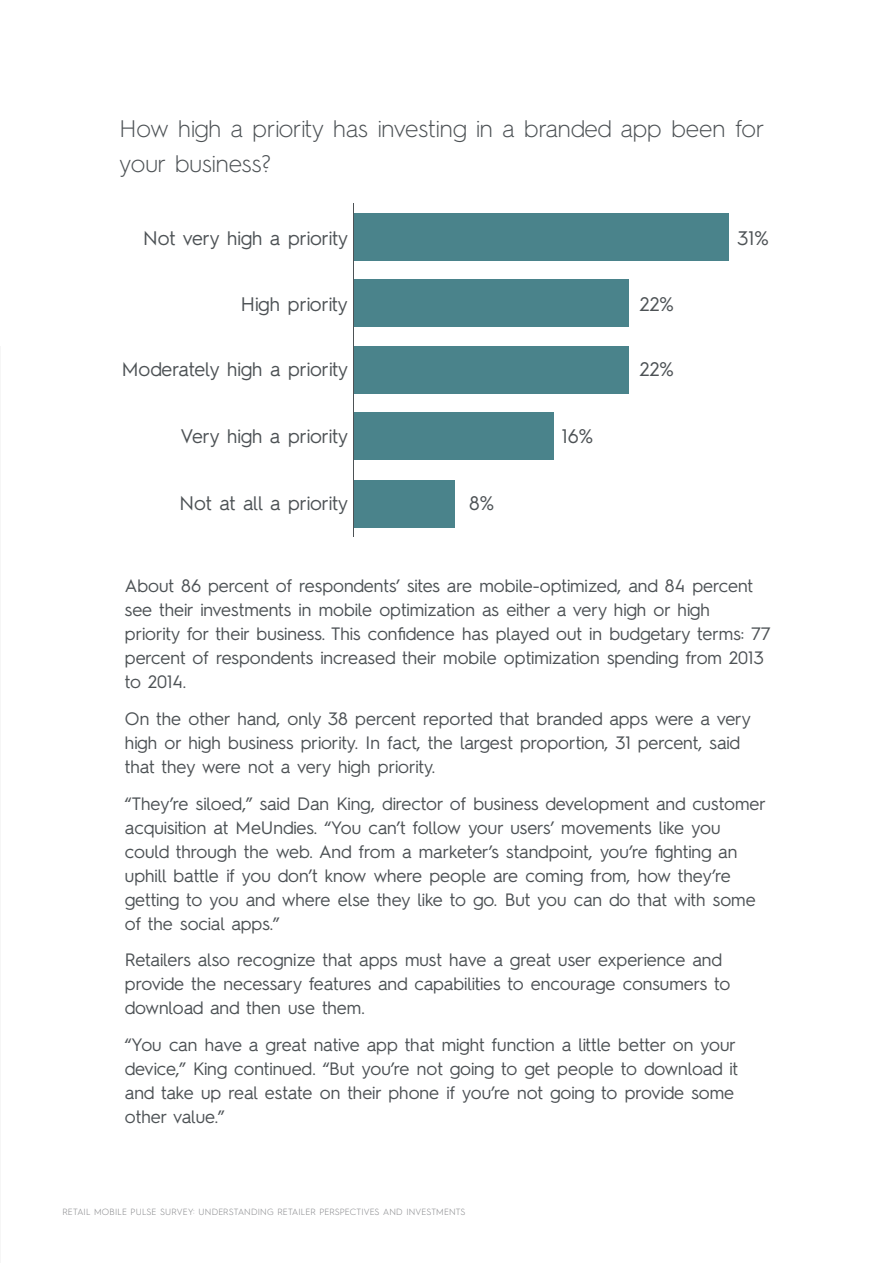
<style>
.page{position:relative;width:893px;height:1263px;background:#fff}
.page>*{position:absolute;margin:0;border:0;box-sizing:border-box;transform-origin:0 0}
.t1{font:300 24px/34.5px "Hurme Geometric Sans 2";color:#4d5255}
.t2{font:19.65px "Hurme Geometric Sans 2";color:#4d5255}
.t3{font:18px/24px "Hurme Geometric Sans 2";color:#4d5255}
.t4{font:300 9px "Hurme Geometric Sans 2";letter-spacing:.015em;color:#848588}
</style>
<div class="page">
<hr style="left:0;top:347px;width:1px;height:916px;background:#f6f6f6">
<div style="left:354px;top:412px;width:199px;height:48px;background:#4a838b"></div>
<div style="left:354px;top:279px;width:274px;height:48px;background:#4a838b"></div>
<div style="left:354px;top:346px;width:274px;height:48px;background:#4a838b"></div>
<div style="left:354px;top:213px;width:375px;height:48px;background:#4a838b"></div>
<div style="left:354px;top:480px;width:100px;height:48px;background:#4a838b"></div>
<hr style="left:354px;top:204px;width:1px;height:333px;background:#4d5255">
<p class="t1" style="left:120px;top:110px;width:646px">How high a priority has investing in a branded app been for your business?</p>
<p class="t2" style="left:143px;top:224px;width:206px">Not very high a priority</p>
<p class="t2" style="left:737px;top:224px;width:33px">31%</p>
<p class="t2" style="left:241px;top:290px;width:108px">High priority</p>
<p class="t2" style="left:640px;top:290px;width:35px">22%</p>
<p class="t2" style="left:122px;top:356px;width:228px">Moderately high a priority</p>
<p class="t2" style="left:640px;top:356px;width:35px">22%</p>
<p class="t2" style="left:181px;top:422px;width:169px">Very high a priority</p>
<p class="t2" style="left:562px;top:422px;width:33px">16%</p>
<p class="t2" style="left:179px;top:489px;width:170px">Not at all a priority</p>
<p class="t2" style="left:469px;top:489px;width:26px">8%</p>
<p class="t3" style="left:125px;top:572px;width:647px">About 86 percent of respondents’ sites are mobile-optimized, and 84 percent see their investments in mobile optimization as either a very high or high<br>priority for their business. This confidence has played out in budgetary terms: 77 percent of respondents increased their mobile optimization spending from 2013 to 2014.</p>
<p class="t3" style="left:125px;top:705px;width:627px">On the other hand, only 38 percent reported that branded apps were a very high or high business priority. In fact, the largest proportion, 31 percent, said that they were not a very high priority.</p>
<p class="t3" style="left:125px;top:790px;width:642px">“They’re siloed,” said Dan King, director of business development and customer acquisition at MeUndies. “You can’t follow your users’ movements like you could through the web. And from a marketer’s standpoint, you’re fighting an uphill battle if you don’t know where people are coming from, how they’re getting to you and where else they like to go. But you can do that with some of the social apps.”</p>
<p class="t3" style="left:125px;top:947px;width:607px">Retailers also recognize that apps must have a great user experience and provide the necessary features and capabilities to encourage consumers to download and then use them.</p>
<p class="t3" style="left:125px;top:1031px;width:615px">“You can have a great native app that might function a little better on your device,” King continued. “But you’re not going to get people to download it and take up real estate on their phone if you’re not going to provide some other value.”</p>
<p class="t4" style="left:62px;top:1206px;width:404px">RETAIL MOBILE PULSE SURVEY: UNDERSTANDING RETAILER PERSPECTIVES AND INVESTMENTS</p>
</div>
